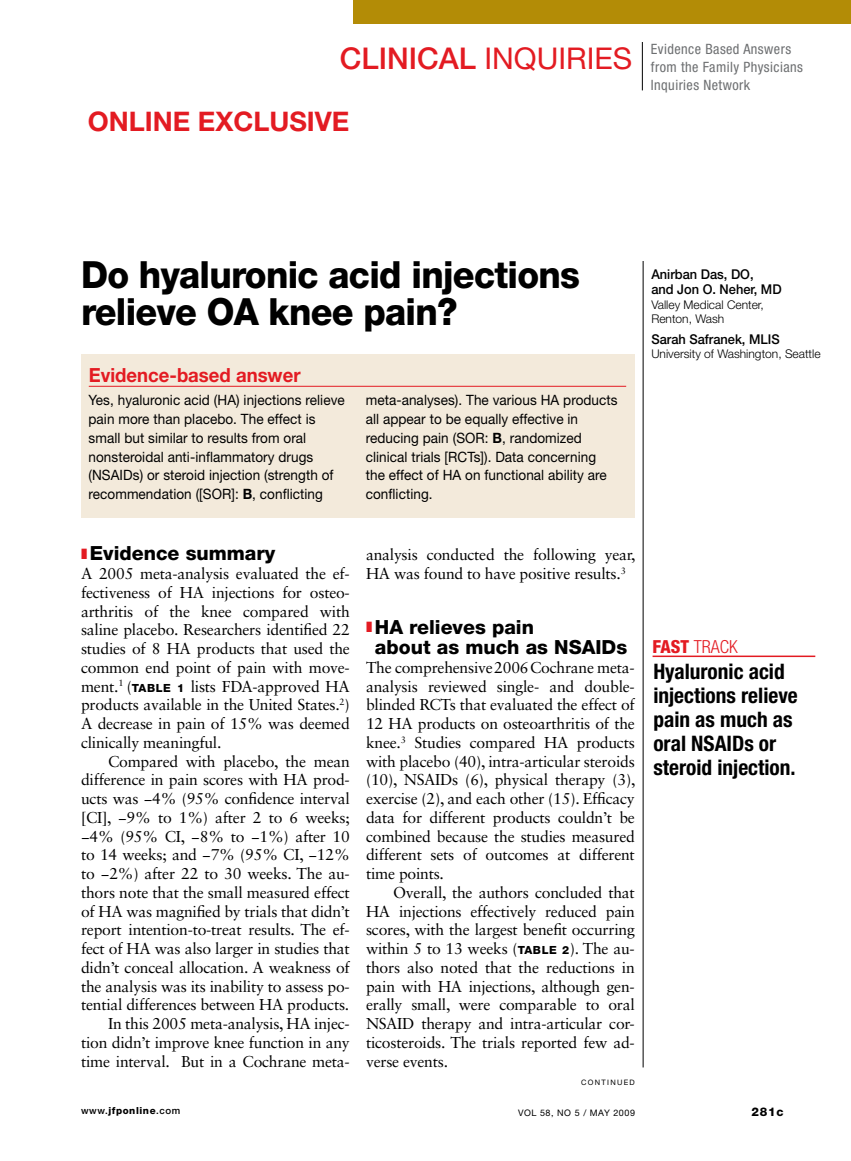
<style>
.page{position:relative;width:851px;height:1161px;background:#fff}
.page>*{position:absolute;margin:0;border:0;box-sizing:border-box;transform-origin:0 0}
.t1{font:800 37.5px/37.5px "Helvetica Neue LT Std";letter-spacing:-.02em;color:#000;scale:.95 1}
.t2{font:30px "Helvetica Neue LT Std";color:#e31b22}
.t3{font:700 27px "Helvetica Neue LT Std";color:#e31b22}
.t4{font:700 condensed 21.3px/24px "Helvetica Neue LT Std";color:#000}
.t5{font:800 19.5px/20.2px "Helvetica Neue LT Std";color:#000}
.t6{font:700 19.5px "Helvetica Neue LT Std";color:#e31b22;scale:.95 1}
.t7{font:300 condensed 18px "Helvetica Neue LT Std";color:#e31b22}
.t8{font:15.75px/18.8px "Sabon LT Std";letter-spacing:-.015em;color:#000;text-align:justify}
.t9{font:14.25px/18.8px "Helvetica Neue LT Std";letter-spacing:.005em;color:#000;scale:.95 1}
.t10{font:condensed 14.25px/18px "Helvetica Neue LT Std";letter-spacing:.03em;color:#6d6f71}
.t11{font:500 13.5px/15.5px "Helvetica Neue LT Std";color:#000;scale:.95 1}
.t12{font:300 12px/14.4px "Helvetica Neue LT Std";color:#000}
.t13{font:800 12px "Helvetica Neue LT Std";color:#000}
.t14{font:800 9.75px "Helvetica Neue LT Std";letter-spacing:.06em;color:#000}
.t15{font:9px "Helvetica Neue LT Std";letter-spacing:.06em;color:#000}
.t16{font:7.5px "Helvetica Neue LT Std";letter-spacing:.17em;color:#000}
.s1{font-weight:500}
.s2{font-weight:700}
.s3{font-family:"Helvetica Neue LT Std";font-weight:800;font-size:11.25px}
.s4{font-weight:800}
</style>
<div class="page">
<div style="left:353px;top:0;width:497px;height:24px;background:#b38c06"></div>
<hr style="left:642px;top:261px;width:1px;height:806px;background:#000">
<hr style="left:642px;top:42px;width:1px;height:48px;background:#000">
<hr style="left:652px;top:656px;width:163px;height:1px;background:#e31b22">
<div style="left:81px;top:354px;width:553px;height:164px;background:#f3eadb"></div>
<hr style="left:89px;top:386px;width:537px;height:1px;background:#e31b22">
<h2 class="t2" style="left:340px;top:40px;width:294px"><span class="s1">Clinical</span> Inqui ri es</h2>
<p class="t10" style="left:651px;top:40px;width:153px">Evidence Based Answers from the Family Physicians<br>Inquiries Network</p>
<h3 class="t3" style="left:88px;top:105px;width:260px">Online Exclusive</h3>
<h1 class="t1" style="left:81px;top:256px;width:526px">Do hyaluronic acid injections relieve OA knee pain?</h1>
<p class="t6" style="left:89px;top:363px;width:224px">Evidence-based answer</p>
<p class="t9" style="left:88px;top:391px;width:271px">Yes, hyaluronic acid (HA) injections relieve pain more than placebo. The effect is small but similar to results from oral nonsteroidal anti-inflammatory drugs (NSAIDs) or steroid injection (strength of recommendation ([SOR]: <span class="s2">B</span>, conflicting</p>
<p class="t9" style="left:366px;top:391px;width:267px">meta-analyses). The various HA products all appear to be equally effective in reducing pain (SOR: <span class="s2">B</span>, randomized clinical trials [RCTs]). Data concerning the effect of HA on functional ability are conflicting.</p>
<p class="t11" style="left:651px;top:266px;width:139px">Anirban Das, DO,<br>and Jon O. Neher, MD</p>
<p class="t12" style="left:651px;top:297px;width:114px">Valley Medical Center,<br>Renton, Wash</p>
<p class="t11" style="left:651px;top:331px;width:137px">Sarah Safranek, MLI S</p>
<p class="t12" style="left:651px;top:347px;width:171px">University of Washington, Seattle</p>
<p class="t5" style="left:90px;top:543px;width:187px">Evidence summary</p>
<p class="t8" style="left:81px;top:564px;width:270px">A 2005 meta-analysis evaluated the ef&shy;fectiveness of HA injections for osteo&shy;arthritis of the knee compared with saline placebo. Researchers identified 22 studies of 8 HA products that used the common end point of pain with move&shy;ment.<sup>1</sup> (<span class="s3">TABLE 1</span> lists FDA-approved HA products available in the United States.<sup>2</sup>)<br>A decrease in pain of 15% was deemed clinically meaningful.</p>
<p class="t8" style="left:81px;top:751px;width:270px;text-align:right">Compared with placebo, the mean difference in pain scores with HA prod&shy;ucts was −4% (95% confidence interval [CI], −9% to 1%) after 2 to 6 weeks; −4% (95% CI, −8% to −1%) after 10 to 14 weeks; and −7% (95% CI, −12% to −2%) after 22 to 30 weeks. The au&shy;thors note that the small measured effect of HA was magnified by trials that didn’t report intention-to-treat results. The ef&shy;fect of HA was also larger in studies that didn’t conceal allocation. A weakness of the analysis was its inability to assess po&shy;tential differences between HA products.<br>In this 2005 meta-analysis, HA injec&shy;tion didn’t improve knee function in any time interval. But in a Cochrane meta-</p>
<p class="t8" style="left:366px;top:545px;width:271px">analysis conducted the following year,<br>HA was found to have positive results.<sup>3</sup></p>
<p class="t5" style="left:375px;top:617px;width:254px">HA relieves pain<br>about as much as NSAIDs</p>
<p class="t8" style="left:366px;top:658px;width:271px">The comprehensive 2006 Cochrane meta&shy;analysis reviewed single- and double&shy;blinded RCTs that evaluated the effect of 12 HA products on osteoarthritis of the knee.<sup>3</sup> Studies compared HA products with placebo (40), intra-articular steroids (10), NSAIDs (6), physical therapy (3), exercise (2), and each other (15). Efficacy data for different products couldn’t be combined because the studies measured different sets of outcomes at different time points.</p>
<p class="t8" style="left:366px;top:883px;width:270px;text-indent:27px">Overall, the authors concluded that HA injections effectively reduced pain scores, with the largest benefit occurring within 5 to 13 weeks (<span class="s3">TABLE 2</span>). The au&shy;thors also noted that the reductions in pain with HA injections, although gen&shy;erally small, were comparable to oral NSAID therapy and intra-articular cor&shy;ticosteroids. The trials reported few ad&shy;verse events.</p>
<p class="t16" style="left:581px;top:1078px;width:36px">CON TINUE</p>
<p class="t16" style="left:629px;top:1078px;width:7px">D</p>
<p class="t7" style="left:652px;top:636px;width:87px"><span class="s4">fast</span> TRACK</p>
<h3 class="t4" style="left:653px;top:659px;width:146px">Hyaluronic acid injections relieve pain as much as oral NSAIDs or steroid injection.</h3>
<p class="t14" style="left:81px;top:1105px;width:101px"><span class="s1">www.</span>jfponline<span class="s1">.com</span></p>
<p class="t15" style="left:518px;top:1107px;width:118px">vo l 58, No 5 / May 2009</p>
<p class="t13" style="left:751px;top:1104px;width:33px">281c</p>
</div>
